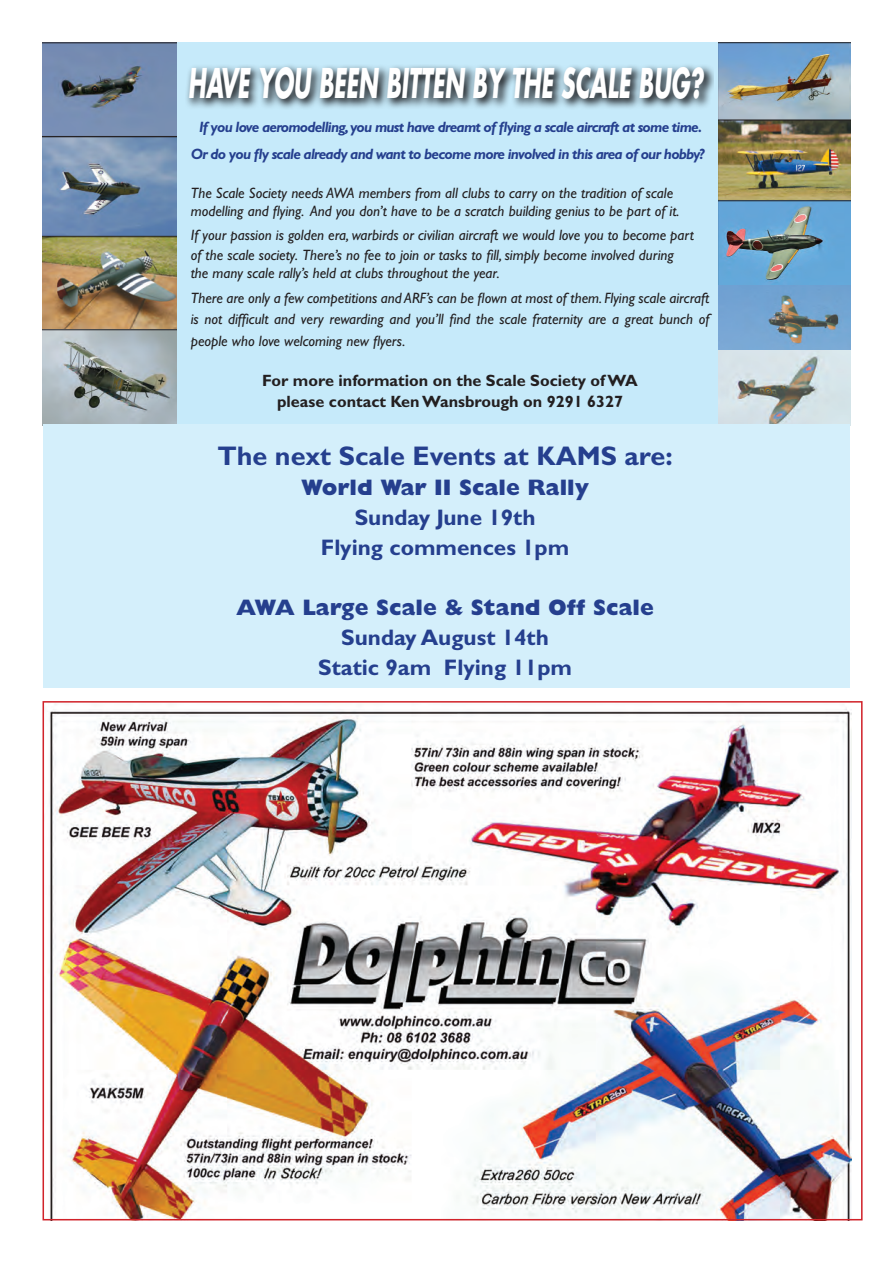
<style>
.page{position:relative;width:893px;height:1263px;background:#fff}
.page>*{position:absolute;margin:0;border:0;box-sizing:border-box;transform-origin:0 0}
.t1{font:italic 700 39.9px "Futura";color:#fff;scale:.56 1}
.t2{font:700 27px "Gill Sans";color:#253f8e}
.t3{font:700 22.5px/30px "Gill Sans";color:#253f8e;text-align:center}
.t4{font:800 22.5px "Gill Sans";color:#253f8e}
.t5{font:700 16.35px/21.9px "Gill Sans";color:#231f20;text-align:center}
.t6{font:italic 15px/18px "Gill Sans";color:#231f20}
.t7{font:italic 700 15px/27.3px "Gill Sans";letter-spacing:-.05em;color:#253f8e;text-align:center}
</style>
<div class="page">
<img style="left:43px;top:704px;width:809px;height:517px">
<img style="left:43px;top:43px;width:135px;height:381px">
<img style="left:718px;top:43px;width:132px;height:242px">
<img style="left:718px;top:285px;width:132px;height:139px">
<div style="left:178px;top:43px;width:540px;height:383px;background:#c6eafa"></div>
<svg style="left:186px;top:65px;width:528px;height:44px"></svg>
<div style="left:43px;top:424px;width:807px;height:264px;background:#d4effb"></div>
<h1 class="t1" style="left:188px;top:56px;width:922px">HAVE YOU BEEN BITTEN BY THE SCALE BUG?</h1>
<p class="t7" style="left:191px;top:113px;width:515px">If you love aeromodelling, you must have dreamt of flying a scale aircraft at some time.<br>Or do you fly scale already and want to become more involved in this area of our hobby?</p>
<p class="t6" style="left:191px;top:184px;width:490px">The Scale Society needs AWA members from all clubs to carry on the tradition of scale modelling and flying. And you don’t have to be a scratch building genius to be part of it.</p>
<p class="t6" style="left:191px;top:224px;width:505px;line-height:20.4px">If your passion is golden era, warbirds or civilian aircraft we would love you to become part of the scale society. There’s no fee to join or tasks to fill, simply become involved during</p>
<p class="t6" style="left:191px;top:261px;width:520px;line-height:24.6px">the many scale rally’s held at clubs throughout the year.<br>There are only a few competitions and ARF’s can be flown at most of them. Flying scale aircraft</p>
<p class="t6" style="left:191px;top:309px;width:520px;line-height:21.9px">is not difficult and very rewarding and you’ll find the scale fraternity are a great bunch of people who love welcoming new flyers.</p>
<p class="t5" style="left:262px;top:369px;width:377px">For more information on the Scale Society of WA please contact Ken Wansbrough on 9291 6327</p>
<h2 class="t2" style="left:217px;top:440px;width:457px">The next Scale Events at KAMS are:</h2>
<h3 class="t4" style="left:301px;top:474px;width:289px">World War II Scale Rally</h3>
<h3 class="t3" style="left:321px;top:502px;width:250px">Sunday June 19th<br>Flying commences 1pm</h3>
<h3 class="t4" style="left:236px;top:594px;width:419px">AWA Large Scale &amp; Stand Off Scale</h3>
<h3 class="t3" style="left:318px;top:622px;width:255px">Sunday August 14th<br>Static 9am Flying 11pm</h3>
</div>
